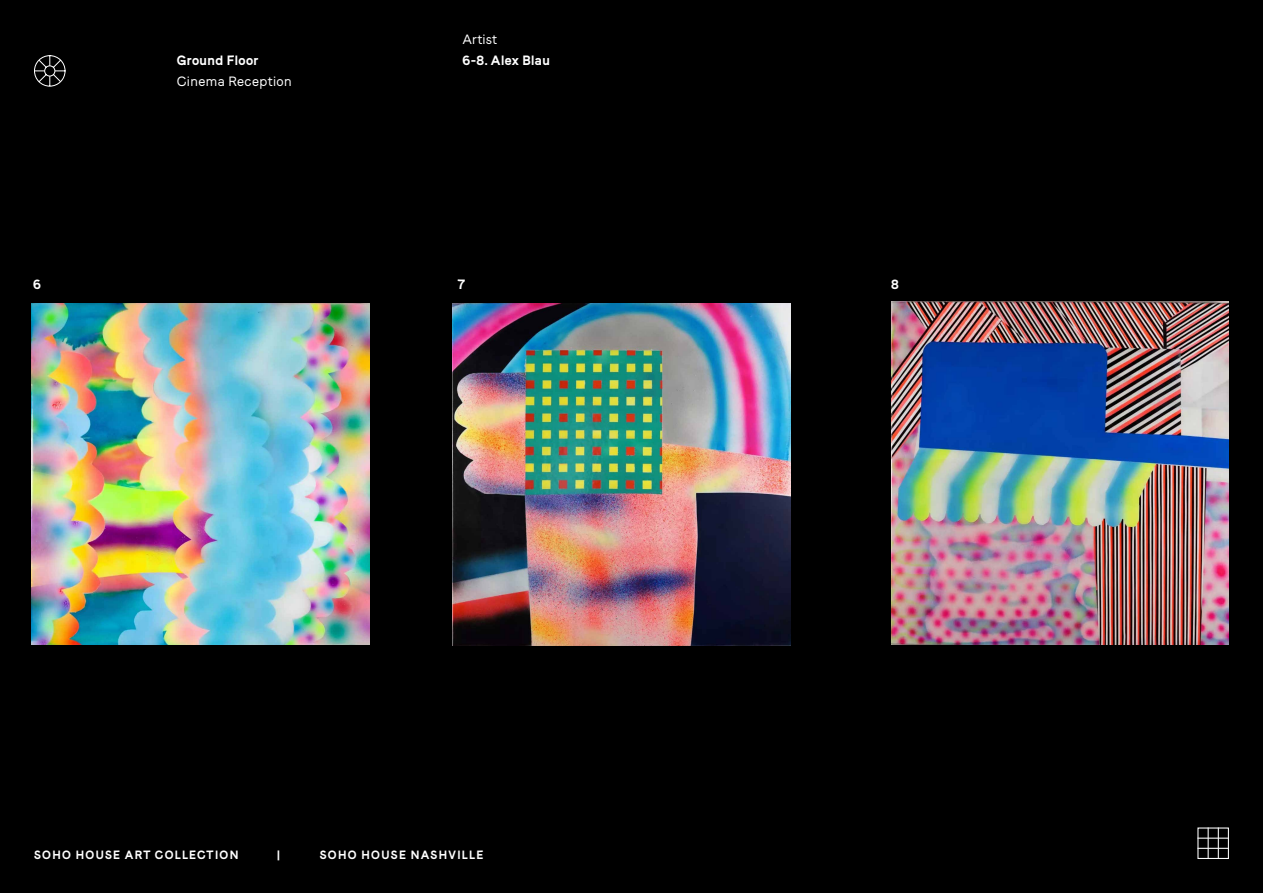
<style>
.page{position:relative;width:1263px;height:893px;background:#000}
.page>*{position:absolute;margin:0;border:0;box-sizing:border-box;transform-origin:0 0}
.t1{font:13.5px "Faro Bold Lucky";letter-spacing:.03em;color:#fff}
.t2{font:13.5px "Faro Regular Lucky";letter-spacing:.03em;color:#fff}
.t3{font:12px "Faro Bold Lucky";letter-spacing:.11em;color:#fff}
</style>
<div class="page">
<div style="left:1197px;top:827px;width:32px;height:32px;border:1px solid #fff"></div>
<hr style="left:1207px;top:827px;width:2px;height:32px;background:#fff">
<hr style="left:1218px;top:827px;width:1px;height:32px;background:#fff">
<hr style="left:1197px;top:848px;width:32px;height:1px;background:#fff">
<hr style="left:1197px;top:838px;width:32px;height:1px;background:#fff">
<svg style="left:34px;top:55px;width:32px;height:32px"></svg>
<img style="left:891px;top:302px;width:338px;height:342px">
<img style="left:31px;top:303px;width:338px;height:341px">
<img style="left:453px;top:303px;width:338px;height:342px">
<p class="t1" style="left:177px;top:51px;width:83px">Ground Floor</p>
<p class="t2" style="left:177px;top:72px;width:117px">Cinema Reception</p>
<p class="t2" style="left:462px;top:29px;width:36px">Artist</p>
<p class="t1" style="left:462px;top:51px;width:89px">6-8. Alex Blau</p>
<p class="t1" style="left:33px;top:274px;width:9px">6</p>
<p class="t1" style="left:458px;top:275px;width:9px">7</p>
<p class="t1" style="left:891px;top:275px;width:9px">8</p>
<p class="t3" style="left:34px;top:846px;width:206px">SOHO HOUSE ART COLLECTION</p>
<p class="t3" style="left:277px;top:846px;width:5px">|</p>
<p class="t3" style="left:320px;top:846px;width:165px">SOHO HOUSE NASHVILLE</p>
</div>
